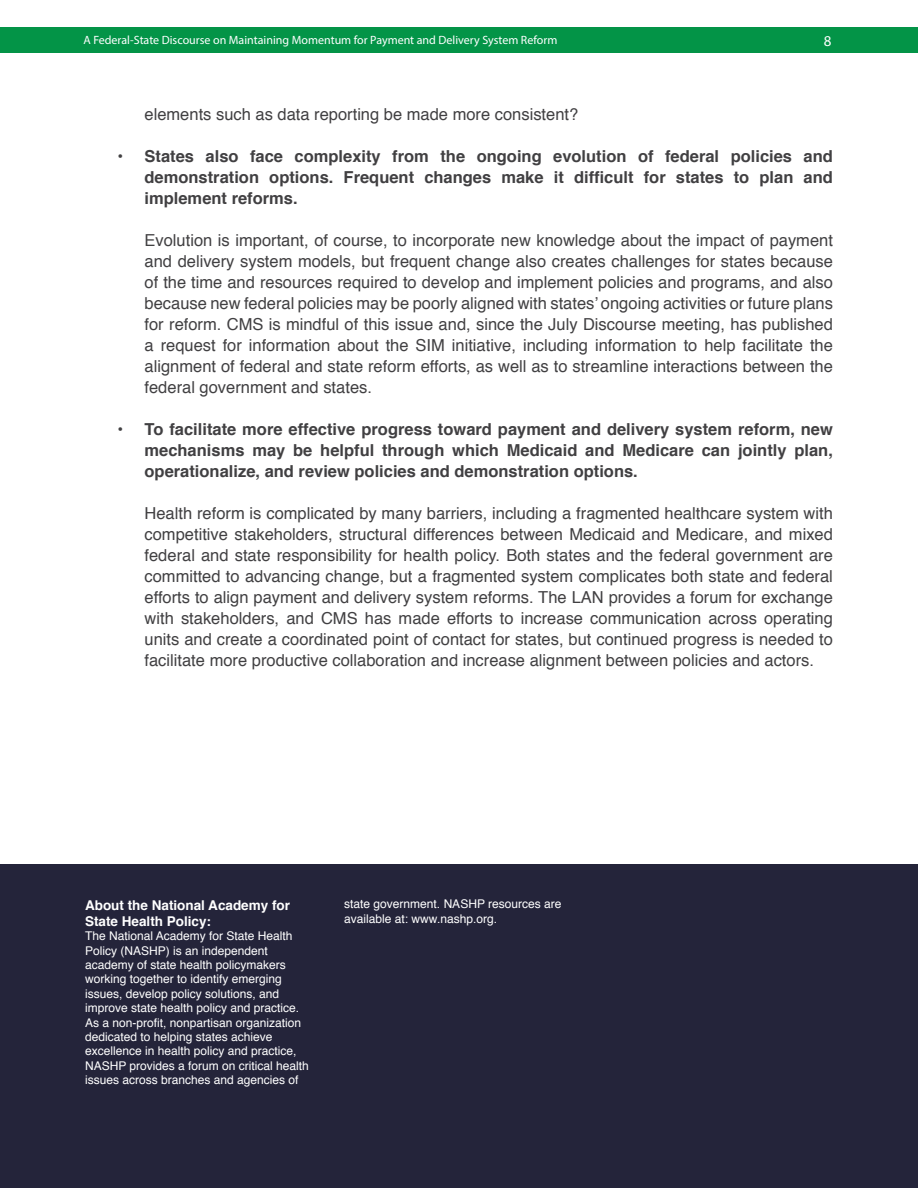
<style>
.page{position:relative;width:918px;height:1188px;background:#fff}
.page>*{position:absolute;margin:0;border:0;box-sizing:border-box;transform-origin:0 0}
.t1{font:16.5px/21px "Helvetica";color:#414042;text-align:justify}
.t2{font:700 16.5px/21px "Helvetica";color:#414042;text-align:justify}
.t3{font:15px "Myriad Pro";color:#fff}
.t4{font:700 13.5px/16.2px "Helvetica";color:#fff}
.t5{font:12px/14.4px "Helvetica";color:#fff}
.t6{font:12px "Myriad Pro";color:#fff}
</style>
<div class="page">
<div style="left:0;top:865px;width:918px;height:323px;background:#24243a"></div>
<div style="left:0;top:27px;width:918px;height:25px;background:#039447"></div>
<p class="t6" style="left:83px;top:32px;width:475px">A Federal-State Discourse on Maintaining Momentum for Payment and Delivery System Reform</p>
<p class="t3" style="left:824px;top:32px;width:9px">8</p>
<p class="t1" style="left:145px;top:105px;width:435px">elements such as data reporting be made more consistent?</p>
<p class="t2" style="left:145px;top:146px;width:690px;text-indent:-27px">• States also face complexity from the ongoing evolution of federal policies and demonstration options. Frequent changes make it difficult for states to plan and implement reforms.</p>
<p class="t1" style="left:145px;top:230px;width:690px">Evolution is important, of course, to incorporate new knowledge about the impact of payment and delivery system models, but frequent change also creates challenges for states because of the time and resources required to develop and implement policies and programs, and also because new federal policies may be poorly aligned with states’ ongoing activities or future plans for reform. CMS is mindful of this issue and, since the July Discourse meeting, has published a request for information about the SIM initiative, including information to help facilitate the alignment of federal and state reform efforts, as well as to streamline interactions between the federal government and states.</p>
<p class="t2" style="left:145px;top:419px;width:690px;text-indent:-27px">• To facilitate more effective progress toward payment and delivery system reform, new mechanisms may be helpful through which Medicaid and Medicare can jointly plan, operationalize, and review policies and demonstration options.</p>
<p class="t1" style="left:145px;top:504px;width:690px">Health reform is complicated by many barriers, including a fragmented healthcare system with competitive stakeholders, structural differences between Medicaid and Medicare, and mixed federal and state responsibility for health policy. Both states and the federal government are committed to advancing change, but a fragmented system complicates both state and federal efforts to align payment and delivery system reforms. The LAN provides a forum for exchange with stakeholders, and CMS has made efforts to increase communication across operating units and create a coordinated point of contact for states, but continued progress is needed to facilitate more productive collaboration and increase alignment between policies and actors.</p>
<p class="t4" style="left:85px;top:897px;width:207px">About the National Academy for<br>State Health Policy:</p>
<p class="t5" style="left:85px;top:929px;width:225px">The National Academy for State Health Policy (NASHP) is an independent academy of state health policymakers working together to identify emerging issues, develop policy solutions, and improve state health policy and practice.<br>As a non-profit, nonpartisan organization dedicated to helping states achieve excellence in health policy and practice, NASHP provides a forum on critical health issues across branches and agencies of</p>
<p class="t5" style="left:344px;top:897px;width:219px">state government. NASHP resources are available at: www.nashp.org.</p>
</div>
